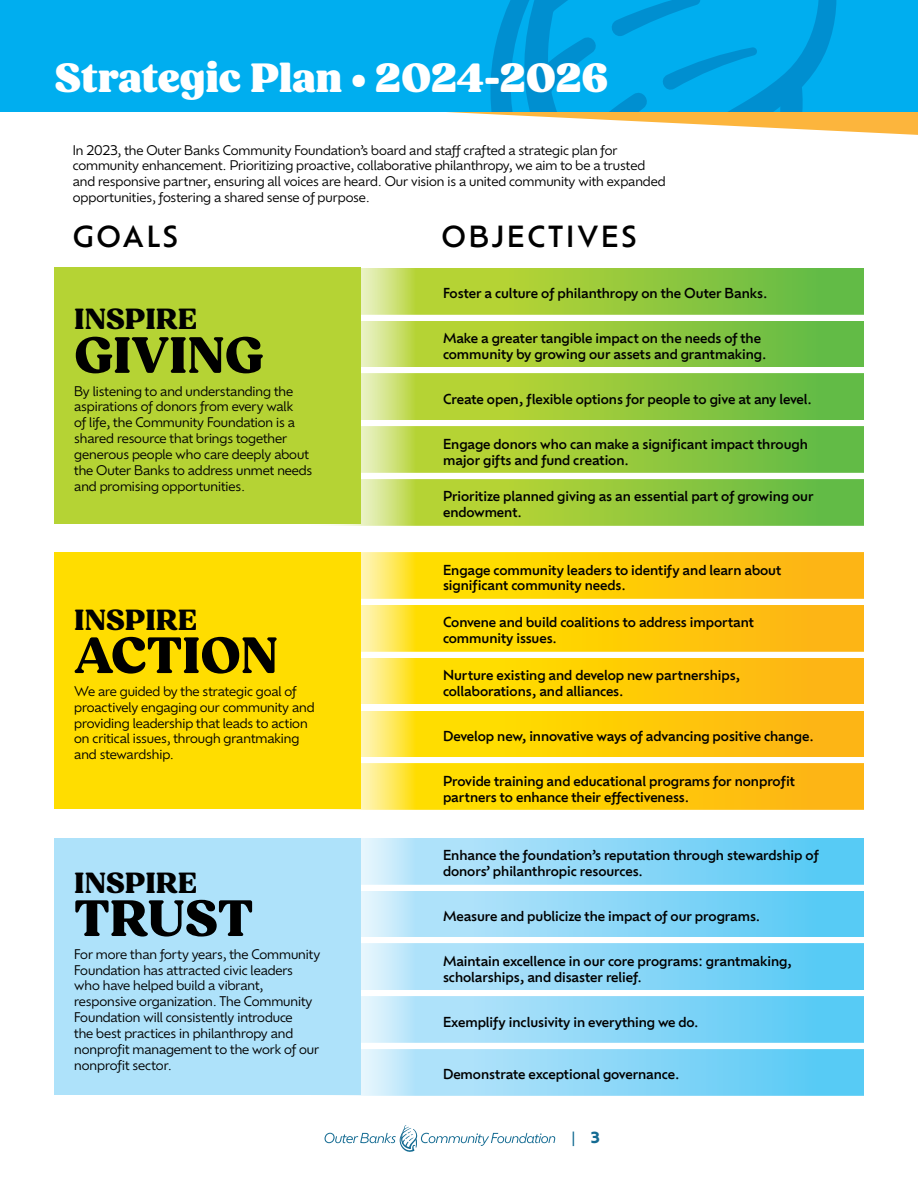
<style>
.page{position:relative;width:918px;height:1188px;background:#fff}
.page>*{position:absolute;margin:0;border:0;box-sizing:border-box;transform-origin:0 0}
.t1{font:800 52.5px "Fields";color:#000}
.t2{font:900 42px "Fields";color:#fff}
.t3{font:800 30px "Fields";color:#000}
.t4{font:500 28.5px "Ofelia Display";letter-spacing:.1em;color:#000}
.t5{font:15px "Ofelia Display";color:#146b92}
.t6{font:500 13.5px/15.9px "Ofelia Display";letter-spacing:-.005em;color:#000}
.t7{font:13.05px/15.9px "Ofelia Display";letter-spacing:-.005em;color:#000}
.s1{font-weight:700}
</style>
<div class="page">
<div style="left:0;top:0;width:918px;height:111px;background:#00aeef"></div>
<svg style="left:178px;top:0;width:740px;height:135px"></svg>
<svg style="left:325px;top:1125px;width:231px;height:27px"></svg>
<svg style="left:361px;top:838px;width:503px;height:46px"></svg>
<svg style="left:361px;top:321px;width:503px;height:46px"></svg>
<svg style="left:361px;top:553px;width:503px;height:45px"></svg>
<svg style="left:361px;top:891px;width:503px;height:46px"></svg>
<svg style="left:361px;top:374px;width:503px;height:46px"></svg>
<svg style="left:361px;top:605px;width:503px;height:46px"></svg>
<svg style="left:361px;top:944px;width:503px;height:46px"></svg>
<svg style="left:361px;top:427px;width:503px;height:45px"></svg>
<svg style="left:361px;top:658px;width:503px;height:46px"></svg>
<svg style="left:361px;top:997px;width:503px;height:45px"></svg>
<svg style="left:327px;top:480px;width:537px;height:45px"></svg>
<svg style="left:361px;top:711px;width:503px;height:46px"></svg>
<svg style="left:361px;top:1050px;width:503px;height:45px"></svg>
<svg style="left:361px;top:268px;width:503px;height:46px"></svg>
<svg style="left:301px;top:764px;width:563px;height:46px"></svg>
<div style="left:54px;top:838px;width:307px;height:257px;background:#aee2fa"></div>
<div style="left:54px;top:267px;width:307px;height:257px;background:#b5d334"></div>
<div style="left:54px;top:552px;width:307px;height:256px;background:#fd0"></div>
<h2 class="t2" style="left:55px;top:53px;width:555px">Strategic Plan • 2024-2026</h2>
<p class="t7" style="left:73px;top:141px;width:594px">In 2023, the Outer Banks Community Foundation’s board and staff crafted a strategic plan for community enhancement. Prioritizing proactive, collaborative philanthropy, we aim to be a trusted and responsive partner, ensuring all voices are heard. Our vision is a united community with expanded opportunities, fostering a shared sense of purpose.</p>
<h3 class="t4" style="left:73px;top:216px;width:107px">GOALS</h3>
<h3 class="t4" style="left:441px;top:216px;width:197px">OBJECTIVES</h3>
<h3 class="t3" style="left:74px;top:301px;width:124px">INSPIRE</h3>
<h1 class="t1" style="left:74px;top:324px;width:191px">GIVING</h1>
<p class="t7" style="left:74px;top:382px;width:240px">By listening to and understanding the aspirations of donors from every walk<br>of life, the Community Foundation is a shared resource that brings together generous people who care deeply about the Outer Banks to address unmet needs and promising opportunities.</p>
<h3 class="t3" style="left:74px;top:602px;width:124px">INSPIRE</h3>
<h1 class="t1" style="left:74px;top:624px;width:205px">ACTION</h1>
<p class="t7" style="left:74px;top:682px;width:242px">We are guided by the strategic goal of proactively engaging our community and providing leadership that leads to action on critical issues, through grantmaking and stewardship.</p>
<h3 class="t3" style="left:74px;top:865px;width:124px">INSPIRE</h3>
<h1 class="t1" style="left:74px;top:887px;width:180px">TRUST</h1>
<p class="t7" style="left:74px;top:945px;width:247px">For more than forty years, the Community Foundation has attracted civic leaders who have helped build a vibrant, responsive organization. The Community Foundation will consistently introduce<br>the best practices in philanthropy and nonprofit management to the work of our nonprofit sector.</p>
<p class="t6" style="left:443px;top:284px;width:326px">Foster a culture of philanthropy on the Outer Banks.</p>
<p class="t6" style="left:443px;top:329px;width:325px">Make a greater tangible impact on the needs of the community by growing our assets and grantmaking.</p>
<p class="t6" style="left:443px;top:390px;width:370px">Create open, flexible options for people to give at any level.</p>
<p class="t6" style="left:443px;top:435px;width:366px">Engage donors who can make a significant impact through major gifts and fund creation.</p>
<p class="t6" style="left:443px;top:488px;width:372px">Prioritize planned giving as an essential part of growing our endowment.</p>
<p class="t6" style="left:443px;top:561px;width:340px">Engage community leaders to identify and learn about significant community needs.</p>
<p class="t6" style="left:443px;top:613px;width:313px">Convene and build coalitions to address important community issues.</p>
<p class="t6" style="left:443px;top:666px;width:299px">Nurture existing and develop new partnerships, collaborations, and alliances.</p>
<p class="t6" style="left:443px;top:727px;width:372px">Develop new, innovative ways of advancing positive change.</p>
<p class="t6" style="left:443px;top:772px;width:353px">Provide training and educational programs for nonprofit partners to enhance their effectiveness.</p>
<p class="t6" style="left:443px;top:846px;width:377px">Enhance the foundation’s reputation through stewardship of donors’ philanthropic resources.</p>
<p class="t6" style="left:443px;top:907px;width:319px">Measure and publicize the impact of our programs.</p>
<p class="t6" style="left:443px;top:952px;width:350px">Maintain excellence in our core programs: grantmaking, scholarships, and disaster relief.</p>
<p class="t6" style="left:443px;top:1013px;width:257px">Exemplify inclusivity in everything we do.</p>
<p class="t6" style="left:443px;top:1066px;width:238px">Demonstrate exceptional governance.</p>
<p class="t5" style="left:571px;top:1126px;width:31px">| <span class="s1">3</span></p>
</div>
